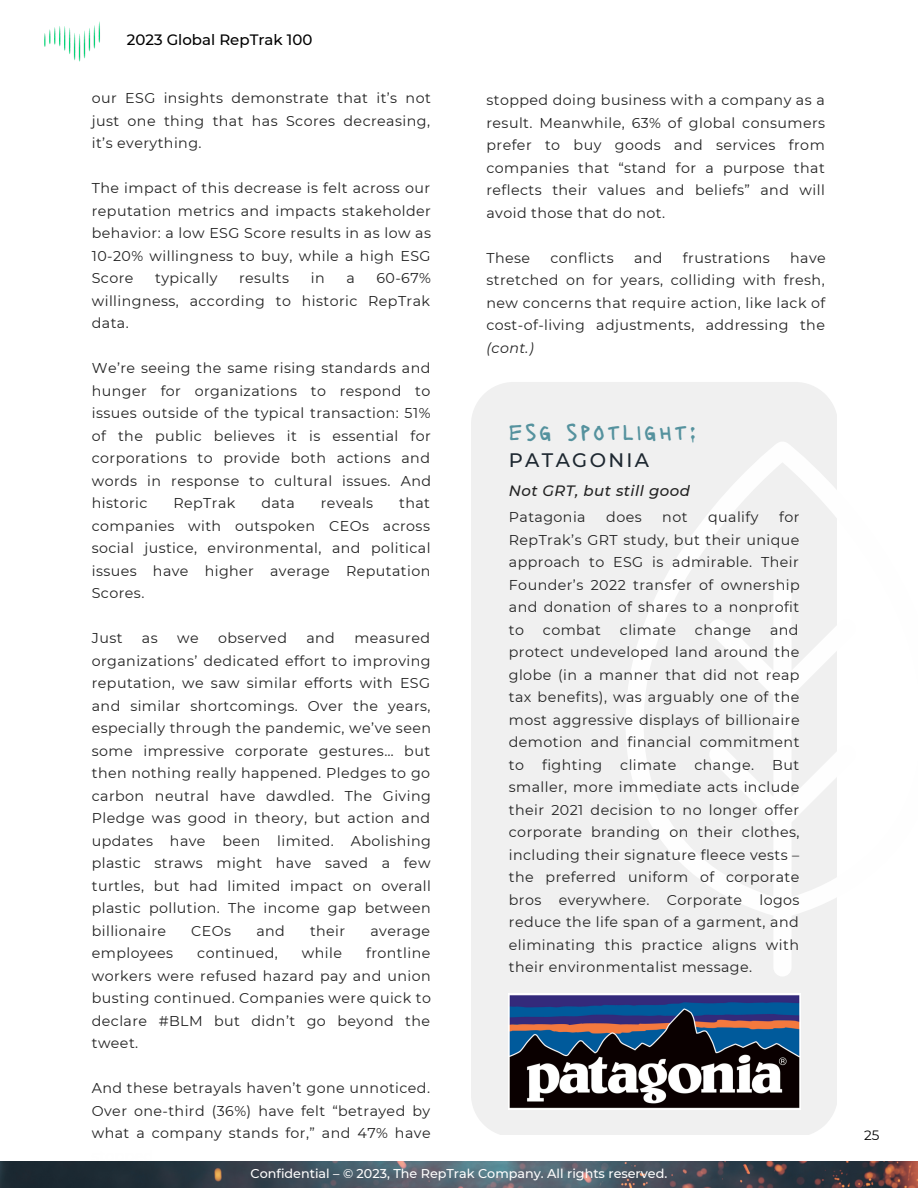
<style>
.page{position:relative;width:918px;height:1188px;background:#fff}
.page>*{position:absolute;margin:0;border:0;box-sizing:border-box;transform-origin:0 0}
.t1{font:23.4px "Lacquer";letter-spacing:.12em;color:#55929e}
.t2{font:500 19.5px "Montserrat";letter-spacing:.12em;color:#1e2831}
.t3{font:500 15px "Montserrat";color:#000}
.t4{font:italic 500 15px "Montserrat";letter-spacing:.03em;color:#222}
.t5{font:14.25px/22.5px "Montserrat";letter-spacing:.03em;color:#222;text-align:justify}
.t6{font:italic 14.25px "Montserrat";color:#222}
.t7{font:13.5px "Montserrat";color:#000}
.t8{font:500 12.75px "Montserrat";color:#fefefe}
</style>
<div class="page">
<img style="left:44px;top:21px;width:56px;height:41px">
<div style="left:471px;top:382px;width:366px;height:753px;background:#f0f0f0"></div>
<img style="left:509px;top:994px;width:291px;height:116px">
<svg style="left:626px;top:442px;width:211px;height:535px;fill:#f0f0f0"></svg>
<img style="left:0;top:1162px;width:918px;height:26px">
<p class="t3" style="left:127px;top:31px;width:187px">2023 Global RepTrak 100</p>
<p class="t5" style="left:92px;top:87px;width:341px">our ESG insights demonstrate that it’s not just one thing that has Scores decreasing, it’s everything.</p>
<p class="t5" style="left:92px;top:177px;width:341px">The impact of this decrease is felt across our reputation metrics and impacts stakeholder behavior: a low ESG Score results in as low as 10-20% willingness to buy, while a high ESG Score</p>
<p class="t5" style="left:155px;top:267px;width:64px">typically</p>
<p class="t5" style="left:239px;top:267px;width:51px">results</p>
<p class="t5" style="left:311px;top:267px;width:15px">in</p>
<p class="t5" style="left:346px;top:267px;width:10px">a</p>
<p class="t5" style="left:92px;top:267px;width:341px;text-indent:285px">60-67% willingness, according to historic RepTrak data.</p>
<p class="t5" style="left:92px;top:357px;width:341px">We’re seeing the same rising standards and hunger for organizations to respond to issues outside of the typical transaction: 51% of the public believes it is essential for corporations to provide both actions and words in response to cultural issues. And historic</p>
<p class="t5" style="left:92px;top:492px;width:340px;text-indent:307px">that companies with outspoken CEOs across social justice, environmental, and political issues have higher average Reputation Scores.</p>
<p class="t5" style="left:92px;top:627px;width:32px">Just</p>
<p class="t5" style="left:142px;top:627px;width:17px">as</p>
<p class="t5" style="left:177px;top:627px;width:23px">we</p>
<p class="t5" style="left:218px;top:627px;width:70px">observed</p>
<p class="t5" style="left:306px;top:627px;width:30px">and</p>
<p class="t5" style="left:173px;top:492px;width:63px">RepTrak</p>
<p class="t5" style="left:261px;top:492px;width:35px">data</p>
<p class="t5" style="left:321px;top:492px;width:54px">reveals</p>
<p class="t5" style="left:92px;top:627px;width:341px;text-indent:263px">measured organizations’ dedicated effort to improving reputation, we saw similar efforts with ESG and similar shortcomings. Over the years, especially through the pandemic, we’ve seen some impressive corporate gestures… but then nothing really happened. Pledges to go carbon neutral have dawdled. The Giving Pledge was good in theory, but action and updates have been limited. Abolishing plastic straws might have saved a few turtles, but had limited impact on overall plastic pollution. The income gap between billionaire</p>
<p class="t5" style="left:191px;top:920px;width:41px">CEOs</p>
<p class="t5" style="left:256px;top:920px;width:30px">and</p>
<p class="t5" style="left:310px;top:920px;width:37px">their</p>
<p class="t5" style="left:370px;top:920px;width:61px">average</p>
<p class="t5" style="left:92px;top:942px;width:341px;text-indent:274px">frontline workers were refused hazard pay and union busting continued. Companies were quick to declare #BLM but didn’t go beyond the tweet.</p>
<p class="t5" style="left:92px;top:1077px;width:340px">And these betrayals haven’t gone unnoticed.<br>Over one-third (36%) have felt “betrayed by what a company stands for,” and 47% have</p>
<p class="t5" style="left:92px;top:942px;width:83px">employees</p>
<p class="t5" style="left:197px;top:942px;width:82px">continued,</p>
<p class="t5" style="left:302px;top:942px;width:42px">while</p>
<p class="t5" style="left:486px;top:89px;width:340px">stopped doing business with a company as a result. Meanwhile, 63% of global consumers prefer to buy goods and services from companies that “stand for a purpose that reflects their values and beliefs” and will avoid those that do not.</p>
<p class="t5" style="left:486px;top:246px;width:45px">These</p>
<p class="t5" style="left:550px;top:246px;width:65px">conflicts</p>
<p class="t5" style="left:634px;top:246px;width:30px">and</p>
<p class="t5" style="left:683px;top:246px;width:88px">frustrations</p>
<p class="t5" style="left:486px;top:246px;width:341px;text-indent:304px">have stretched on for years, colliding with fresh, new concerns that require action, like lack of cost-of-living adjustments, addressing the</p>
<p class="t6" style="left:486px;top:339px;width:49px">(cont.)</p>
<h1 class="t1" style="left:509px;top:416px;width:188px">ESG SPOTLIGHT:</h1>
<h2 class="t2" style="left:509px;top:448px;width:142px">PATAGONIA</h2>
<p class="t4" style="left:509px;top:481px;width:183px">Not GRT, but still good</p>
<p class="t5" style="left:509px;top:506px;width:292px;text-indent:270px">for RepTrak’s GRT study, but their unique approach to ESG is admirable. Their Founder’s 2022 transfer of ownership and donation of shares to a nonprofit to</p>
<p class="t5" style="left:509px;top:506px;width:78px">Patagonia</p>
<p class="t5" style="left:606px;top:506px;width:37px">does</p>
<p class="t5" style="left:662px;top:506px;width:27px">not</p>
<p class="t5" style="left:708px;top:506px;width:52px">qualify</p>
<p class="t5" style="left:509px;top:618px;width:292px;text-indent:261px">and protect undeveloped land around the globe (in a manner that did not reap tax benefits), was arguably one of the most aggressive displays of billionaire demotion and financial commitment to</p>
<p class="t5" style="left:543px;top:618px;width:60px">combat</p>
<p class="t5" style="left:620px;top:618px;width:58px">climate</p>
<p class="t5" style="left:695px;top:618px;width:58px">change</p>
<p class="t5" style="left:542px;top:753px;width:62px">fighting</p>
<p class="t5" style="left:620px;top:753px;width:58px">climate</p>
<p class="t5" style="left:694px;top:753px;width:61px">change.</p>
<p class="t5" style="left:509px;top:753px;width:292px;text-indent:263px">But smaller, more immediate acts include their 2021 decision to no longer offer corporate branding on their clothes, including their signature fleece vests – the preferred uniform of corporate bros everywhere. Corporate logos reduce the life span of a garment, and eliminating this practice aligns with their environmentalist message.</p>
<p class="t8" style="left:251px;top:1166px;width:418px">Confidential – © 2023, The RepTrak Company. All rights reserved.</p>
<p class="t7" style="left:864px;top:1127px;width:17px">25</p>
</div>
